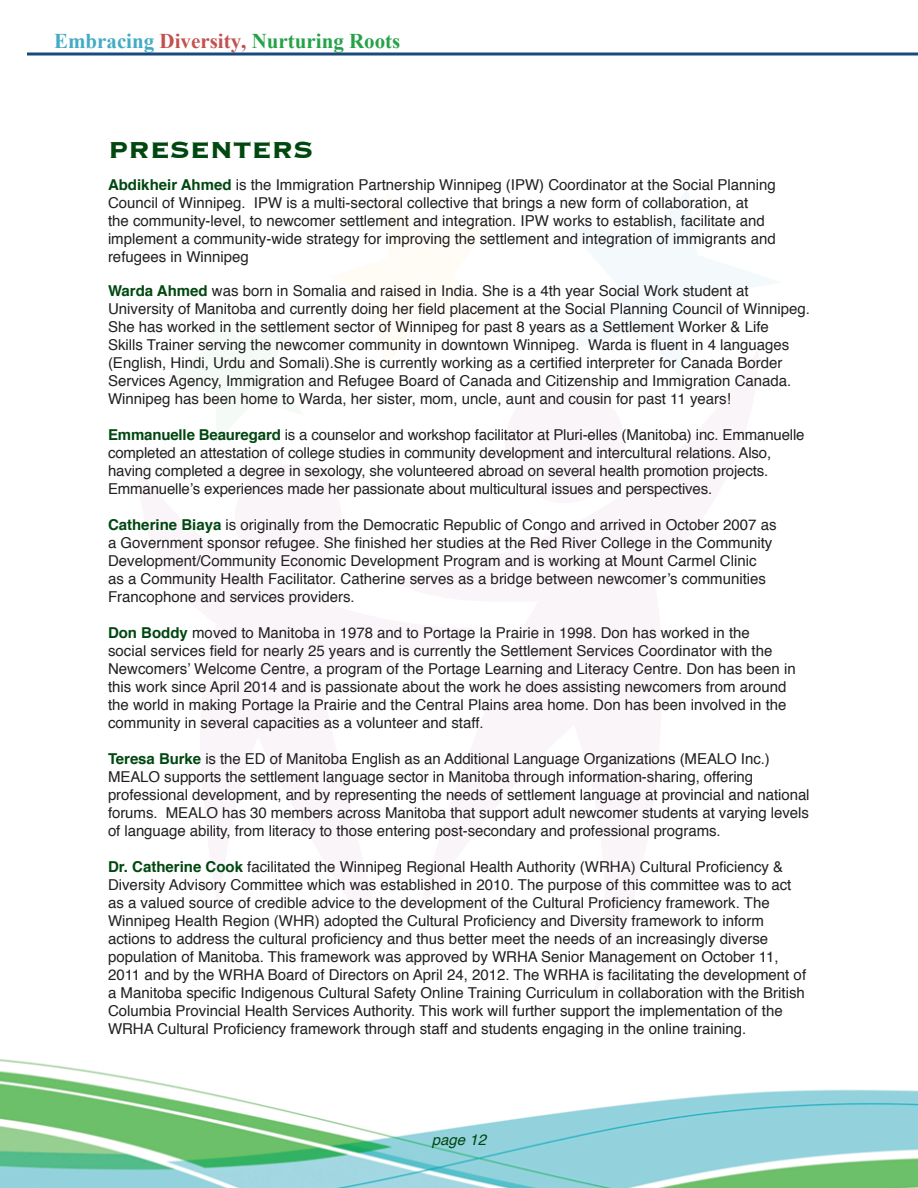
<style>
.page{position:relative;width:918px;height:1188px;background:#fff}
.page>*{position:absolute;margin:0;border:0;box-sizing:border-box;transform-origin:0 0}
.t1{font:700 30px "Copperplate";color:#004710}
.t2{font:700 21px "Times New Roman";color:#25a248}
.t3{font:15px/18px "Helvetica";color:#231f20}
.t4{font:italic 15px "Helvetica";color:#004710}
.s1{color:#42abc5}
.s2{color:#c3514e}
.s3{font-weight:700;color:#004710}
</style>
<div class="page">
<svg style="left:0;top:1059px;width:918px;height:129px"></svg>
<svg style="left:168px;top:308px;width:134px;height:134px"></svg>
<svg style="left:564px;top:190px;width:216px;height:156px"></svg>
<svg style="left:27px;top:52px;width:891px;height:4px;background:#50779e"></svg>
<h2 class="t2" style="left:54px;top:26px;width:348px"><span class="s1">Embracing</span> <span class="s2">Diversity,</span> Nurturing Roots</h2>
<h1 class="t1" style="left:108px;top:130px;width:207px">PRESENTERS</h1>
<p class="t3" style="left:108px;top:176px;width:669px"><span class="s3">Abdikheir Ahmed</span> is the Immigration Partnership Winnipeg (IPW) Coordinator at the Social Planning Council of Winnipeg. IPW is a multi-sectoral collective that brings a new form of collaboration, at<br>the community-level, to newcomer settlement and integration. IPW works to establish, facilitate and implement a community-wide strategy for improving the settlement and integration of immigrants and refugees in Winnipeg</p>
<p class="t3" style="left:108px;top:282px;width:703px"><span class="s3">Warda Ahmed</span> was born in Somalia and raised in India. She is a 4th year Social Work student at University of Manitoba and currently doing her field placement at the Social Planning Council of Winnipeg.<br>She has worked in the settlement sector of Winnipeg for past 8 years as a Settlement Worker &amp; Life<br>Skills Trainer serving the newcomer community in downtown Winnipeg. Warda is fluent in 4 languages (English, Hindi, Urdu and Somali).She is currently working as a certified interpreter for Canada Border Services Agency, Immigration and Refugee Board of Canada and Citizenship and Immigration Canada.<br>Winnipeg has been home to Warda, her sister, mom, uncle, aunt and cousin for past 11 years!</p>
<p class="t3" style="left:108px;top:426px;width:698px"><span class="s3">Emmanuelle Beauregard</span> is a counselor and workshop facilitator at Pluri-elles (Manitoba) inc. Emmanuelle completed an attestation of college studies in community development and intercultural relations. Also, having completed a degree in sexology, she volunteered abroad on several health promotion projects.<br>Emmanuelle’s experiences made her passionate about multicultural issues and perspectives.</p>
<p class="t3" style="left:108px;top:516px;width:670px"><span class="s3">Catherine Biaya</span> is originally from the Democratic Republic of Congo and arrived in October 2007 as a Government sponsor refugee. She finished her studies at the Red River College in the Community Development/Community Economic Development Program and is working at Mount Carmel Clinic<br>as a Community Health Facilitator. Catherine serves as a bridge between newcomer’s communities Francophone and services providers.</p>
<p class="t3" style="left:108px;top:624px;width:689px"><span class="s3">Don Boddy</span> moved to Manitoba in 1978 and to Portage la Prairie in 1998. Don has worked in the<br>social services field for nearly 25 years and is currently the Settlement Services Coordinator with the Newcomers’ Welcome Centre, a program of the Portage Learning and Literacy Centre. Don has been in this work since April 2014 and is passionate about the work he does assisting newcomers from around the world in making Portage la Prairie and the Central Plains area home. Don has been involved in the community in several capacities as a volunteer and staff.</p>
<p class="t3" style="left:108px;top:750px;width:703px"><span class="s3">Teresa Burke</span> is the ED of Manitoba English as an Additional Language Organizations (MEALO Inc.)<br>MEALO supports the settlement language sector in Manitoba through information-sharing, offering professional development, and by representing the needs of settlement language at provincial and national forums. MEALO has 30 members across Manitoba that support adult newcomer students at varying levels of language ability, from literacy to those entering post-secondary and professional programs.</p>
<p class="t3" style="left:108px;top:858px;width:700px"><span class="s3">Dr. Catherine Cook</span> facilitated the Winnipeg Regional Health Authority (WRHA) Cultural Proficiency &amp; Diversity Advisory Committee which was established in 2010. The purpose of this committee was to act as a valued source of credible advice to the development of the Cultural Proficiency framework. The Winnipeg Health Region (WHR) adopted the Cultural Proficiency and Diversity framework to inform actions to address the cultural proficiency and thus better meet the needs of an increasingly diverse population of Manitoba. This framework was approved by WRHA Senior Management on October 11, 2011 and by the WRHA Board of Directors on April 24, 2012. The WRHA is facilitating the development of a Manitoba specific Indigenous Cultural Safety Online Training Curriculum in collaboration with the British Columbia Provincial Health Services Authority. This work will further support the implementation of the WRHA Cultural Proficiency framework through staff and students engaging in the online training.</p>
<p class="t4" style="left:432px;top:1128px;width:56px">page 12</p>
</div>
